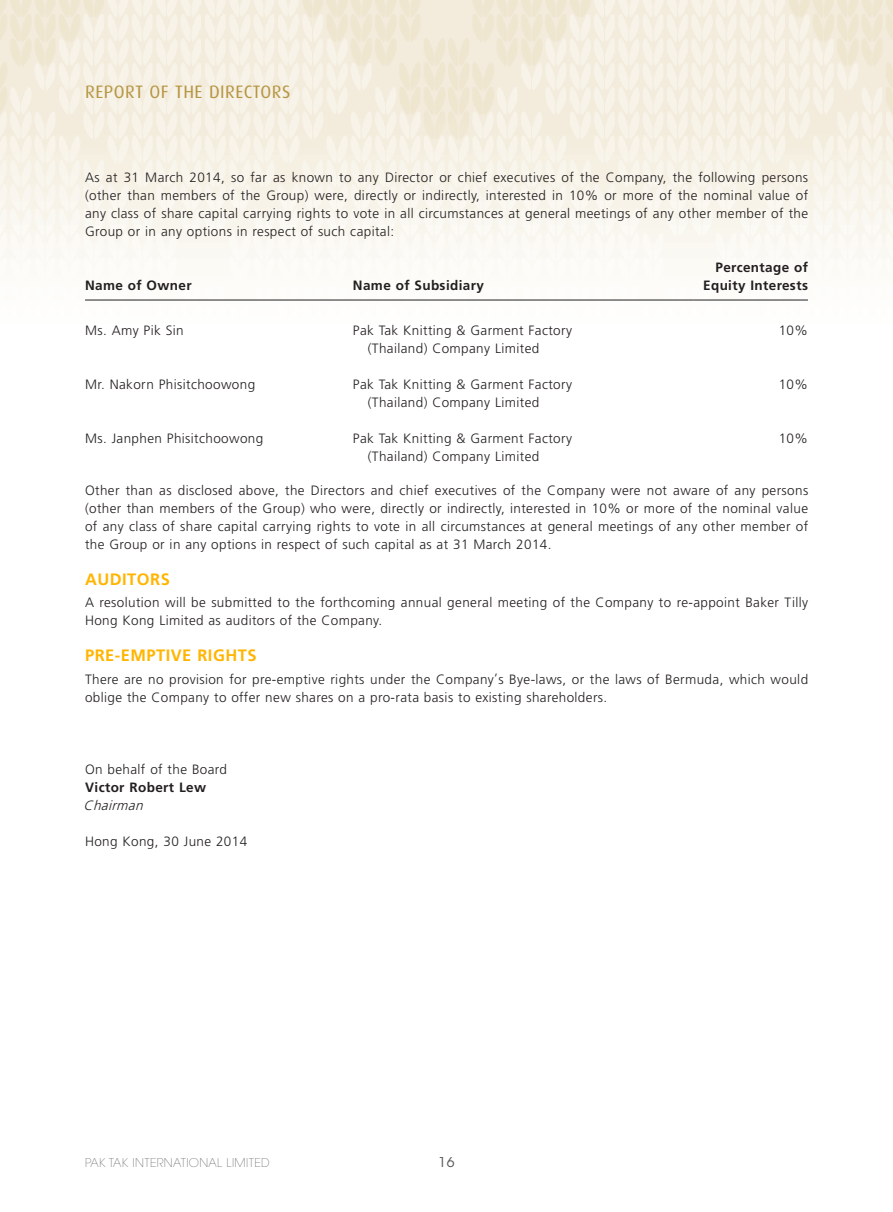
<style>
.page{position:relative;width:893px;height:1212px;background:#fff}
.page>*{position:absolute;margin:0;border:0;box-sizing:border-box;transform-origin:0 0}
.t1{font:18px "Dax";letter-spacing:.03em;color:#b69642}
.Heading_1{font:700 16.5px "Frutiger LT Std";letter-spacing:.03em;color:#ffb500}
.Body_Text{font:300 13.5px/18px "Frutiger LT Std";letter-spacing:.03em;color:#231f20}
.Body_Text-2{font:700 13.5px "Frutiger LT Std";letter-spacing:.03em;color:#231f20}
.Body_Text-3{font:italic 300 13.5px "Frutiger LT Std";color:#231f20}
.t2{font:13.5px "ITC Avant Garde Std";color:#57585a}
.t3{font:200 12px "ITC Avant Garde Std";letter-spacing:.03em;color:#57585a}
</style>
<div class="page">
<img style="left:0;top:0;width:893px;height:300px">
<hr style="left:85px;top:300px;width:268px;height:1px;background:#231f20">
<hr style="left:353px;top:300px;width:340px;height:1px;background:#231f20">
<hr style="left:693px;top:300px;width:115px;height:1px;background:#231f20">
<h1 class="t1" style="left:85px;top:81px;width:207px">REPORT OF THE DIRECTORS</h1>
<p class="Body_Text" style="left:85px;top:169px;width:725px;text-align:justify">As at 31 March 2014, so far as known to any Director or chief executives of the Company, the following persons (other than members of the Group) were, directly or indirectly, interested in 10% or more of the nominal value of any class of share capital carrying rights to vote in all circumstances at general meetings of any other member of the Group or in any options in respect of such capital:</p>
<p class="Body_Text-2" style="left:85px;top:278px;width:108px">Name of Owner</p>
<p class="Body_Text-2" style="left:353px;top:278px;width:132px">Name of Subsidiary</p>
<p class="Body_Text-2" style="left:715px;top:260px;width:94px">Percentage of</p>
<p class="Body_Text-2" style="left:703px;top:278px;width:106px">Equity Interests</p>
<p class="Body_Text" style="left:85px;top:321px;width:100px">Ms. Amy Pik Sin</p>
<p class="Body_Text" style="left:368px;top:321px;width:206px;text-indent:-15px">Pak Tak Knitting &amp; Garment Factory (Thailand) Company Limited</p>
<p class="Body_Text" style="left:779px;top:321px;width:31px">10%</p>
<p class="Body_Text" style="left:85px;top:375px;width:172px">Mr. Nakorn Phisitchoowong</p>
<p class="Body_Text" style="left:368px;top:375px;width:206px;text-indent:-15px">Pak Tak Knitting &amp; Garment Factory (Thailand) Company Limited</p>
<p class="Body_Text" style="left:779px;top:375px;width:31px">10%</p>
<p class="Body_Text" style="left:85px;top:429px;width:180px">Ms. Janphen Phisitchoowong</p>
<p class="Body_Text" style="left:368px;top:429px;width:206px;text-indent:-15px">Pak Tak Knitting &amp; Garment Factory (Thailand) Company Limited</p>
<p class="Body_Text" style="left:779px;top:429px;width:31px">10%</p>
<p class="Body_Text" style="left:85px;top:481px;width:725px;text-align:justify">Other than as disclosed above, the Directors and chief executives of the Company were not aware of any persons (other than members of the Group) who were, directly or indirectly, interested in 10% or more of the nominal value of any class of share capital carrying rights to vote in all circumstances at general meetings of any other member of the Group or in any options in respect of such capital as at 31 March 2014.</p>
<p class="Heading_1" style="left:85px;top:569px;width:86px">AUDITORS</p>
<p class="Body_Text" style="left:85px;top:594px;width:725px">A resolution will be submitted to the forthcoming annual general meeting of the Company to re-appoint Baker Tilly<br>Hong Kong Limited as auditors of the Company.</p>
<p class="Heading_1" style="left:85px;top:646px;width:173px">PRE-EMPTIVE RIGHTS</p>
<p class="Body_Text" style="left:85px;top:670px;width:725px">There are no provision for pre-emptive rights under the Company’s Bye-laws, or the laws of Bermuda, which would oblige the Company to offer new shares on a pro-rata basis to existing shareholders.</p>
<p class="Body_Text" style="left:85px;top:760px;width:143px">On behalf of the Board</p>
<p class="Body_Text-2" style="left:85px;top:779px;width:122px">Victor Robert Lew</p>
<p class="Body_Text-3" style="left:84px;top:797px;width:65px">Chairman</p>
<p class="Body_Text" style="left:85px;top:832px;width:164px">Hong Kong, 30 June 2014</p>
<p class="t3" style="left:85px;top:1155px;width:186px">PAK TAK INTERNATIONAL LIMITED</p>
<p class="t2" style="left:438px;top:1154px;width:17px">16</p>
</div>
